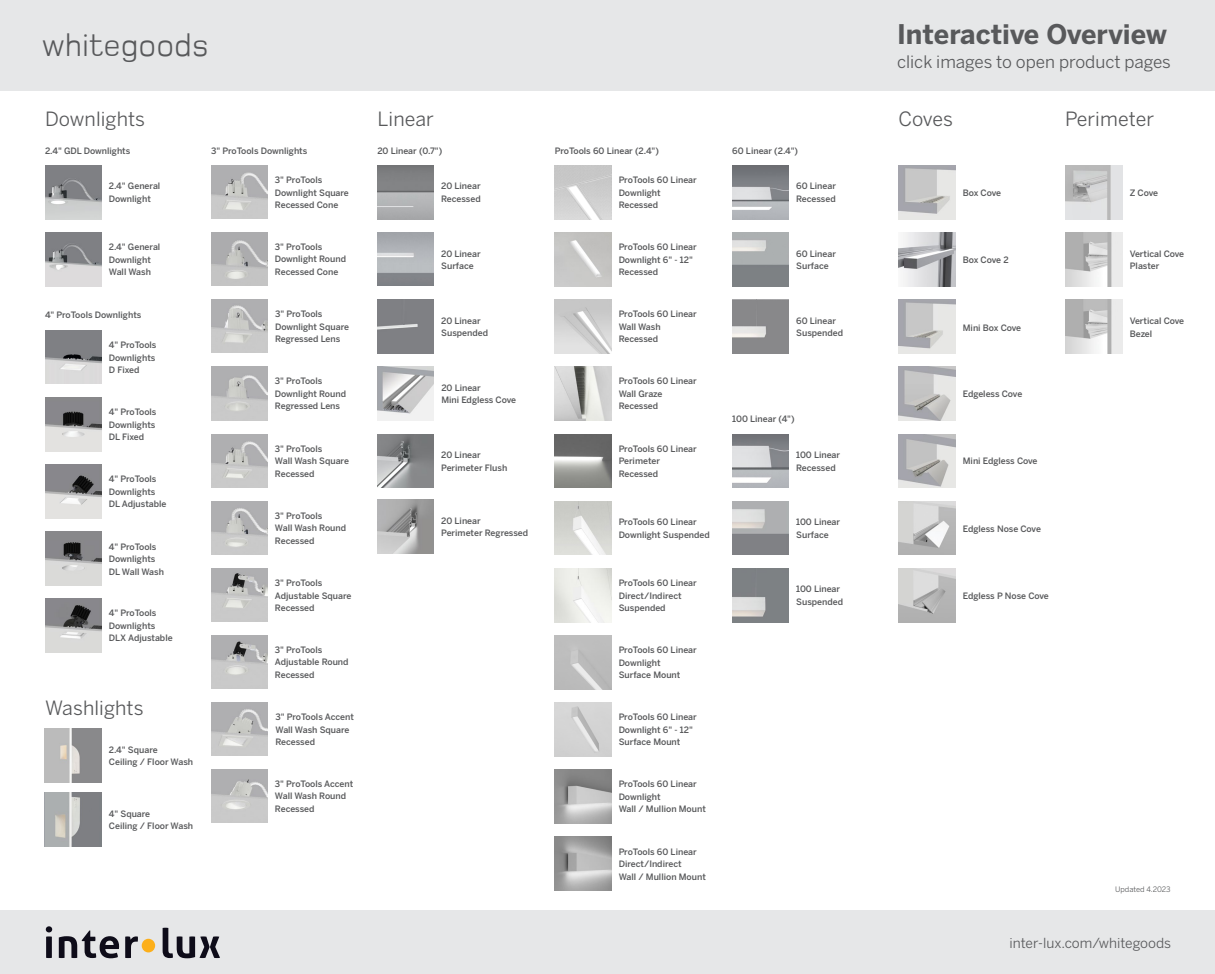
<style>
.page{position:relative;width:1215px;height:974px;background:#fff}
.page>*{position:absolute;margin:0;border:0;box-sizing:border-box;transform-origin:0 0}
.t1{font:32.25px "Foundry Monoline";color:#58595b}
.t2{font:700 26.88px "Benton Sans";color:#58595b}
._2_US_Title_16_22{font:19.5px "Benton Sans";letter-spacing:.005em;color:#58595b}
.e1{font:17.06px "Benton Sans";color:#58595b}
.t3{font:13.75px "Benton Sans";color:#58595b}
.Paragraph_Style_1{font:500 8.75px/12.5px "Benton Sans";color:#58595b}
.Paragraph_Style_1-2{font:7.5px "Benton Sans";color:#58595b}
</style>
<div class="page">
<img style="left:555px;top:165px;width:56px;height:54px">
<img style="left:555px;top:299px;width:56px;height:54px">
<img style="left:555px;top:501px;width:56px;height:54px">
<img style="left:555px;top:635px;width:56px;height:54px">
<img style="left:555px;top:769px;width:56px;height:54px">
<img style="left:555px;top:568px;width:56px;height:54px">
<img style="left:555px;top:434px;width:56px;height:54px">
<img style="left:555px;top:836px;width:56px;height:54px">
<div style="left:0;top:0;width:1215px;height:90px;background:#e6e7e8"></div>
<div style="left:0;top:910px;width:1215px;height:63px;background:#e6e7e8"></div>
<div style="left:142px;top:938px;width:13px;height:14px;background:#fcaf1a;border-radius:50%"></div>
<svg style="left:125px;top:936px;width:13px;height:22px"></svg>
<svg style="left:163px;top:927px;width:57px;height:31px"></svg>
<svg style="left:46px;top:926px;width:6px;height:32px"></svg>
<svg style="left:59px;top:930px;width:60px;height:28px"></svg>
<img style="left:732px;top:434px;width:56px;height:54px">
<img style="left:45px;top:397px;width:56px;height:54px">
<img style="left:45px;top:330px;width:56px;height:54px">
<img style="left:732px;top:165px;width:56px;height:54px">
<img style="left:732px;top:300px;width:56px;height:53px">
<img style="left:732px;top:501px;width:56px;height:54px">
<img style="left:732px;top:568px;width:56px;height:54px">
<img style="left:1066px;top:165px;width:56px;height:54px">
<img style="left:899px;top:367px;width:56px;height:53px">
<img style="left:899px;top:434px;width:56px;height:54px">
<img style="left:899px;top:165px;width:56px;height:54px">
<img style="left:899px;top:232px;width:56px;height:54px">
<img style="left:899px;top:300px;width:56px;height:53px">
<img style="left:1066px;top:232px;width:56px;height:54px">
<img style="left:1066px;top:300px;width:56px;height:53px">
<img style="left:899px;top:501px;width:56px;height:54px">
<img style="left:899px;top:568px;width:56px;height:54px">
<img style="left:555px;top:366px;width:56px;height:54px">
<img style="left:45px;top:165px;width:56px;height:54px">
<img style="left:45px;top:232px;width:56px;height:54px">
<img style="left:45px;top:728px;width:56px;height:54px">
<img style="left:45px;top:792px;width:56px;height:54px">
<img style="left:377px;top:165px;width:57px;height:54px">
<img style="left:377px;top:367px;width:57px;height:53px">
<img style="left:378px;top:434px;width:56px;height:54px">
<img style="left:378px;top:500px;width:56px;height:53px">
<img style="left:211px;top:165px;width:56px;height:54px">
<img style="left:211px;top:232px;width:56px;height:53px">
<img style="left:211px;top:367px;width:56px;height:53px">
<img style="left:211px;top:299px;width:56px;height:53px">
<img style="left:211px;top:635px;width:56px;height:53px">
<img style="left:211px;top:568px;width:56px;height:53px">
<img style="left:211px;top:702px;width:57px;height:53px">
<img style="left:211px;top:769px;width:57px;height:53px">
<img style="left:211px;top:434px;width:57px;height:53px">
<img style="left:211px;top:501px;width:57px;height:53px">
<img style="left:45px;top:464px;width:56px;height:54px">
<img style="left:45px;top:531px;width:56px;height:54px">
<img style="left:45px;top:598px;width:56px;height:54px">
<img style="left:555px;top:232px;width:56px;height:54px">
<img style="left:555px;top:702px;width:56px;height:54px">
<p class="t1" style="left:42px;top:28px;width:168px">whitegoods</p>
<p class="_2_US_Title_16_22" style="left:45px;top:108px;width:102px">Downlights</p>
<p class="Paragraph_Style_1" style="left:45px;top:144px;width:87px">2.4" GDL Downlights</p>
<p class="Paragraph_Style_1" style="left:211px;top:144px;width:98px">3" ProTools Downlights</p>
<p class="Paragraph_Style_1" style="left:377px;top:144px;width:66px">20 Linear (0.7")</p>
<p class="Paragraph_Style_1" style="left:555px;top:144px;width:106px">ProTools 60 Linear (2.4")</p>
<p class="Paragraph_Style_1" style="left:732px;top:144px;width:67px">60 Linear (2.4")</p>
<p class="_2_US_Title_16_22" style="left:377px;top:108px;width:58px">Linear</p>
<p class="Paragraph_Style_1" style="left:109px;top:180px;width:53px">2.4" General<br>Downlight</p>
<p class="Paragraph_Style_1" style="left:109px;top:241px;width:53px">2.4" General<br>Downlight<br>Wall Wash</p>
<p class="Paragraph_Style_1" style="left:45px;top:309px;width:98px">4" ProTools Downlights</p>
<p class="Paragraph_Style_1" style="left:109px;top:338px;width:49px">4" ProTools<br>Downlights</p>
<p class="Paragraph_Style_1" style="left:109px;top:363px;width:32px">D Fixed</p>
<p class="Paragraph_Style_1" style="left:109px;top:405px;width:49px">4" ProTools<br>Downlights</p>
<p class="Paragraph_Style_1" style="left:109px;top:430px;width:37px">DL Fixed</p>
<p class="Paragraph_Style_1" style="left:109px;top:473px;width:49px">4" ProTools<br>Downlights</p>
<p class="Paragraph_Style_1" style="left:109px;top:498px;width:59px">DL Adjustable</p>
<p class="Paragraph_Style_1" style="left:109px;top:540px;width:49px">4" ProTools<br>Downlights</p>
<p class="Paragraph_Style_1" style="left:109px;top:565px;width:57px">DL Wall Wash</p>
<p class="Paragraph_Style_1" style="left:109px;top:607px;width:49px">4" ProTools<br>Downlights</p>
<p class="Paragraph_Style_1" style="left:109px;top:632px;width:65px">DLX Adjustable</p>
<p class="_2_US_Title_16_22" style="left:45px;top:696px;width:100px">Washlights</p>
<p class="Paragraph_Style_1" style="left:109px;top:743px;width:86px">2.4" Square<br>Ceiling / Floor Wash</p>
<p class="Paragraph_Style_1" style="left:109px;top:807px;width:86px">4" Square<br>Ceiling / Floor Wash</p>
<p class="Paragraph_Style_1" style="left:275px;top:173px;width:75px">3" ProTools<br>Downlight Square<br>Recessed Cone</p>
<p class="Paragraph_Style_1" style="left:275px;top:240px;width:73px">3" ProTools<br>Downlight Round<br>Recessed Cone</p>
<p class="Paragraph_Style_1" style="left:275px;top:307px;width:75px">3" ProTools<br>Downlight Square<br>Regressed Lens</p>
<p class="Paragraph_Style_1" style="left:275px;top:375px;width:73px">3" ProTools<br>Downlight Round<br>Regressed Lens</p>
<p class="Paragraph_Style_1" style="left:275px;top:442px;width:76px">3" ProTools<br>Wall Wash Square<br>Recessed</p>
<p class="Paragraph_Style_1" style="left:275px;top:509px;width:73px">3" ProTools<br>Wall Wash Round<br>Recessed</p>
<p class="Paragraph_Style_1" style="left:275px;top:576px;width:78px">3" ProTools<br>Adjustable Square<br>Recessed</p>
<p class="Paragraph_Style_1" style="left:275px;top:643px;width:75px">3" ProTools<br>Adjustable Round<br>Recessed</p>
<p class="Paragraph_Style_1" style="left:276px;top:710px;width:80px">3" ProTools Accent<br>Wall Wash Square<br>Recessed</p>
<p class="Paragraph_Style_1" style="left:275px;top:777px;width:80px">3" ProTools Accent<br>Wall Wash Round<br>Recessed</p>
<p class="Paragraph_Style_1" style="left:441px;top:180px;width:41px">20 Linear<br>Recessed</p>
<p class="Paragraph_Style_1" style="left:441px;top:247px;width:41px">20 Linear<br>Surface</p>
<p class="Paragraph_Style_1" style="left:441px;top:314px;width:48px">20 Linear<br>Suspended</p>
<p class="Paragraph_Style_1" style="left:441px;top:381px;width:76px">20 Linear<br>Mini Edgless Cove</p>
<p class="Paragraph_Style_1" style="left:441px;top:448px;width:68px">20 Linear<br>Perimeter Flush</p>
<p class="Paragraph_Style_1" style="left:441px;top:514px;width:88px">20 Linear<br>Perimeter Regressed</p>
<p class="Paragraph_Style_1" style="left:619px;top:174px;width:80px">ProTools 60 Linear<br>Downlight<br>Recessed</p>
<p class="Paragraph_Style_1" style="left:619px;top:240px;width:80px">ProTools 60 Linear<br>Downlight 6" - 12"<br>Recessed</p>
<p class="Paragraph_Style_1" style="left:619px;top:307px;width:80px">ProTools 60 Linear<br>Wall Wash<br>Recessed</p>
<p class="Paragraph_Style_1" style="left:619px;top:375px;width:80px">ProTools 60 Linear<br>Wall Graze<br>Recessed</p>
<p class="Paragraph_Style_1" style="left:619px;top:442px;width:80px">ProTools 60 Linear<br>Perimeter<br>Recessed</p>
<p class="Paragraph_Style_1" style="left:619px;top:515px;width:93px">ProTools 60 Linear<br>Downlight Suspended</p>
<p class="Paragraph_Style_1" style="left:619px;top:576px;width:80px">ProTools 60 Linear<br>Direct/Indirect<br>Suspended</p>
<p class="Paragraph_Style_1" style="left:619px;top:643px;width:80px">ProTools 60 Linear<br>Downlight<br>Surface Mount</p>
<p class="Paragraph_Style_1" style="left:619px;top:710px;width:80px">ProTools 60 Linear<br>Downlight 6" - 12"<br>Surface Mount</p>
<p class="Paragraph_Style_1" style="left:619px;top:777px;width:89px">ProTools 60 Linear<br>Downlight<br>Wall / Mullion Mount</p>
<p class="Paragraph_Style_1" style="left:619px;top:845px;width:89px">ProTools 60 Linear<br>Direct/Indirect<br>Wall / Mullion Mount</p>
<p class="Paragraph_Style_1" style="left:796px;top:180px;width:41px">60 Linear</p>
<p class="Paragraph_Style_1" style="left:796px;top:192px;width:41px">Recessed</p>
<p class="Paragraph_Style_1" style="left:796px;top:247px;width:41px">60 Linear</p>
<p class="Paragraph_Style_1" style="left:796px;top:259px;width:34px">Surface</p>
<p class="Paragraph_Style_1" style="left:796px;top:314px;width:41px">60 Linear</p>
<p class="Paragraph_Style_1" style="left:796px;top:327px;width:48px">Suspended</p>
<p class="Paragraph_Style_1" style="left:732px;top:412px;width:64px">100 Linear (4")</p>
<p class="Paragraph_Style_1" style="left:796px;top:448px;width:46px">100 Linear</p>
<p class="Paragraph_Style_1" style="left:796px;top:461px;width:41px">Recessed</p>
<p class="Paragraph_Style_1" style="left:796px;top:515px;width:46px">100 Linear</p>
<p class="Paragraph_Style_1" style="left:796px;top:528px;width:34px">Surface</p>
<p class="Paragraph_Style_1" style="left:796px;top:582px;width:46px">100 Linear</p>
<p class="Paragraph_Style_1" style="left:796px;top:595px;width:48px">Suspended</p>
<p class="t2" style="left:897px;top:18px;width:271px">Interactive Overview</p>
<p class="e1" style="left:897px;top:52px;width:275px">click images to open product pages</p>
<p class="_2_US_Title_16_22" style="left:899px;top:107px;width:56px">Coves</p>
<p class="_2_US_Title_16_22" style="left:1065px;top:108px;width:91px">Perimeter</p>
<p class="Paragraph_Style_1" style="left:963px;top:186px;width:40px">Box Cove</p>
<p class="Paragraph_Style_1" style="left:963px;top:253px;width:47px">Box Cove 2</p>
<p class="Paragraph_Style_1" style="left:963px;top:321px;width:60px">Mini Box Cove</p>
<p class="Paragraph_Style_1" style="left:963px;top:387px;width:61px">Edgeless Cove</p>
<p class="Paragraph_Style_1" style="left:963px;top:455px;width:76px">Mini Edgless Cove</p>
<p class="Paragraph_Style_1" style="left:963px;top:522px;width:80px">Edgless Nose Cove</p>
<p class="Paragraph_Style_1" style="left:963px;top:589px;width:88px">Edgless P Nose Cove</p>
<p class="Paragraph_Style_1" style="left:1130px;top:186px;width:30px">Z Cove</p>
<p class="Paragraph_Style_1" style="left:1130px;top:247px;width:56px">Vertical Cove<br>Plaster</p>
<p class="Paragraph_Style_1" style="left:1130px;top:315px;width:56px">Vertical Cove<br>Bezel</p>
<p class="Paragraph_Style_1-2" style="left:1115px;top:885px;width:57px">Updated 4.2023</p>
<p class="t3" style="left:1009px;top:934px;width:163px">inter-lux.com/whitegoods</p>
</div>
